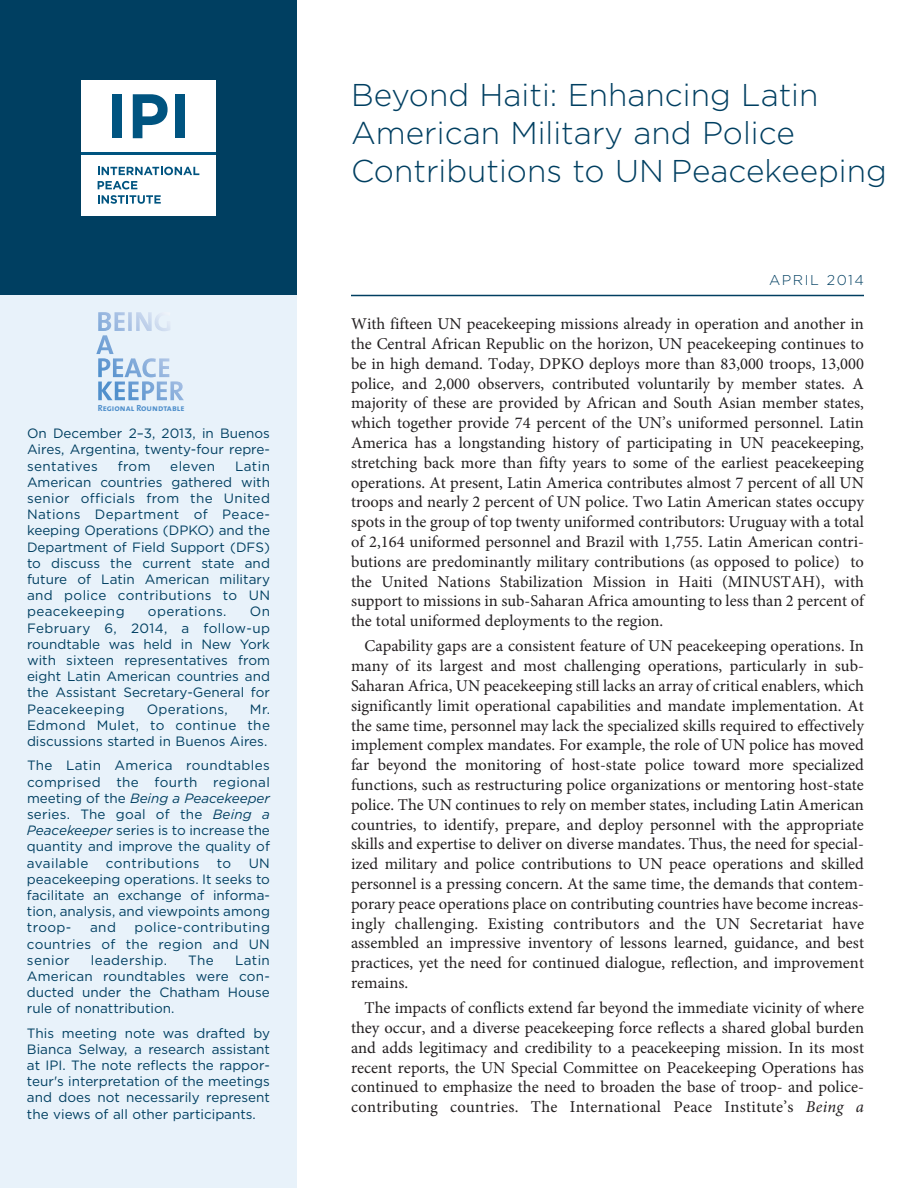
<style>
.page{position:relative;width:918px;height:1188px;background:#fff}
.page>*{position:absolute;margin:0;border:0;box-sizing:border-box;transform-origin:0 0}
.t1{font:300 31.5px/37.8px "Gotham";color:#003f61}
.t2{font:16.5px/19.8px "Minion Pro";color:#231f20;text-align:justify}
.t3{font:300 14.25px "Gotham";letter-spacing:.105em;color:#003f61}
.t4{font:13.5px/16.2px "Gotham";color:#003f61;text-align:justify}
.t5{font:13.5px "Gotham";letter-spacing:.03em;color:#003f61}
.t6{font:8.85px "The Sans Bold Caps";color:#5090cc}
.s1{font-style:italic}
</style>
<div class="page">
<div style="left:0;top:296px;width:297px;height:892px;background:#e8f2fa"></div>
<svg style="left:96px;top:312px;width:88px;height:88px"></svg>
<div style="left:0;top:0;width:297px;height:296px;background:#003f61"></div>
<div style="left:81px;top:155px;width:135px;height:60px;background:#fff"></div>
<svg style="left:98px;top:167px;width:101px;height:8px"></svg>
<svg style="left:98px;top:181px;width:39px;height:8px"></svg>
<svg style="left:98px;top:195px;width:63px;height:9px"></svg>
<div style="left:81px;top:80px;width:135px;height:72px;background:#fff"></div>
<div style="left:112px;top:94px;width:10px;height:44px;background:#005480"></div>
<svg style="left:133px;top:94px;width:35px;height:44px"></svg>
<div style="left:175px;top:94px;width:10px;height:44px;background:#005480"></div>
<hr style="left:81px;top:152px;width:135px;height:3px;background:#005480">
<hr style="left:351px;top:295px;width:513px;height:1px;background:#003f61">
<p class="t6" style="left:98px;top:405px;width:88px">Regional Roundtable</p>
<p class="t4" style="left:27px;top:426px;width:245px">On December 2–3, 2013, in Buenos Aires, Argentina, twenty-four repre&shy;sentatives</p>
<p class="t4" style="left:118px;top:458px;width:34px">from</p>
<p class="t4" style="left:170px;top:458px;width:46px">eleven</p>
<p class="t4" style="left:27px;top:458px;width:245px;text-indent:208px">Latin American countries gathered with senior officials from the United Nations Department of Peace&shy;keeping Operations (DPKO) and the Department of Field Support (DFS) to discuss the current state and future of Latin American military and police contributions to UN peacekeeping</p>
<p class="t5" style="left:148px;top:604px;width:80px">operations.</p>
<p class="t4" style="left:27px;top:604px;width:245px;text-indent:223px">On February 6, 2014, a follow-up roundtable was held in New York with sixteen representatives from eight Latin American countries and the Assistant Secretary-General for Peacekeeping</p>
<p class="t5" style="left:147px;top:701px;width:83px">Operations,</p>
<p class="t4" style="left:27px;top:701px;width:245px;text-indent:223px">Mr.<br>Edmond Mulet, to continue the discussions started in Buenos Aires.</p>
<p class="t4" style="left:27px;top:758px;width:245px">The Latin America roundtables comprised the fourth regional meeting of the <span class="s1">Being a Peacekeeper </span>series. The goal of the <span class="s1">Being a Peacekeeper</span> series is to increase the quantity and improve the quality of available</p>
<p class="t5" style="left:106px;top:855px;width:95px">contributions</p>
<p class="t4" style="left:217px;top:855px;width:16px">to</p>
<p class="t4" style="left:27px;top:855px;width:245px;text-indent:222px">UN peacekeeping operations. It seeks to facilitate an exchange of informa&shy;tion, analysis, and viewpoints among troop-</p>
<p class="t4" style="left:27px;top:920px;width:245px;text-indent:108px">police-contributing countries of the region and UN senior</p>
<p class="t4" style="left:90px;top:920px;width:27px">and</p>
<p class="t5" style="left:91px;top:952px;width:78px">leadership.</p>
<p class="t4" style="left:188px;top:952px;width:27px">The</p>
<p class="t4" style="left:27px;top:952px;width:245px;text-indent:208px">Latin American roundtables were con&shy;ducted under the Chatham House rule of nonattribution.</p>
<p class="t4" style="left:27px;top:1025px;width:245px">This meeting note was drafted by Bianca Selway, a research assistant at IPI. The note reflects the rappor&shy;teur's interpretation of the meetings and does not necessarily represent the views of all other participants.</p>
<h1 class="t1" style="left:351px;top:76px;width:537px">Beyond Haiti: Enhancing Latin<br>American Military and Police<br>Contributions to UN Peacekeeping</h1>
<p class="t3" style="left:769px;top:272px;width:96px">APRIL 2014</p>
<p class="t2" style="left:351px;top:316px;width:515px">With fifteen UN peacekeeping missions already in operation and another in the Central African Republic on the horizon, UN peacekeeping continues to be in high demand. Today, DPKO deploys more than 83,000 troops, 13,000 police, and 2,000 observers, contributed voluntarily by member states. A majority of these are provided by African and South Asian member states, which together provide 74 percent of the UN’s uniformed personnel. Latin America has a longstanding history of participating in UN peacekeeping, stretching back more than fifty years to some of the earliest peacekeeping operations. At present, Latin America contributes almost 7 percent of all UN troops and nearly 2 percent of UN police. Two Latin American states occupy spots in the group of top twenty uniformed contributors: Uruguay with a total of 2,164 uniformed personnel and Brazil with 1,755. Latin American contri&shy;butions are predominantly military contributions (as opposed to police) to the United Nations Stabilization Mission in Haiti (MINUSTAH), with support to missions in sub-Saharan Africa amounting to less than 2 percent of the total uniformed deployments to the region.</p>
<p class="t2" style="left:351px;top:638px;width:515px;text-indent:14px">Capability gaps are a consistent feature of UN peacekeeping operations. In many of its largest and most challenging operations, particularly in sub-Saharan Africa, UN peacekeeping still lacks an array of critical enablers, which significantly limit operational capabilities and mandate implementation. At the same time, personnel may lack the specialized skills required to effectively implement complex mandates. For example, the role of UN police has moved far beyond the monitoring of host-state police toward more specialized functions, such as restructuring police organizations or mentoring host-state police. The UN continues to rely on member states, including Latin American countries, to identify, prepare, and deploy personnel with the appropriate skills and expertise to deliver on diverse mandates. Thus, the need for special&shy;ized military and police contributions to UN peace operations and skilled personnel is a pressing concern. At the same time, the demands that contem&shy;porary peace operations place on contributing countries have become increas&shy;ingly challenging. Existing contributors and the UN Secretariat have assembled an impressive inventory of lessons learned, guidance, and best practices, yet the need for continued dialogue, reflection, and improvement remains.</p>
<p class="t2" style="left:351px;top:1000px;width:515px;text-indent:13px">The impacts of conflicts extend far beyond the immediate vicinity of where they occur, and a diverse peacekeeping force reflects a shared global burden and adds legitimacy and credibility to a peacekeeping mission. In its most recent reports, the UN Special Committee on Peacekeeping Operations has continued to emphasize the need to broaden the base of troop- and police&shy;contributing countries. The International Peace Institute’s <span class="s1">Being a</span></p>
</div>
